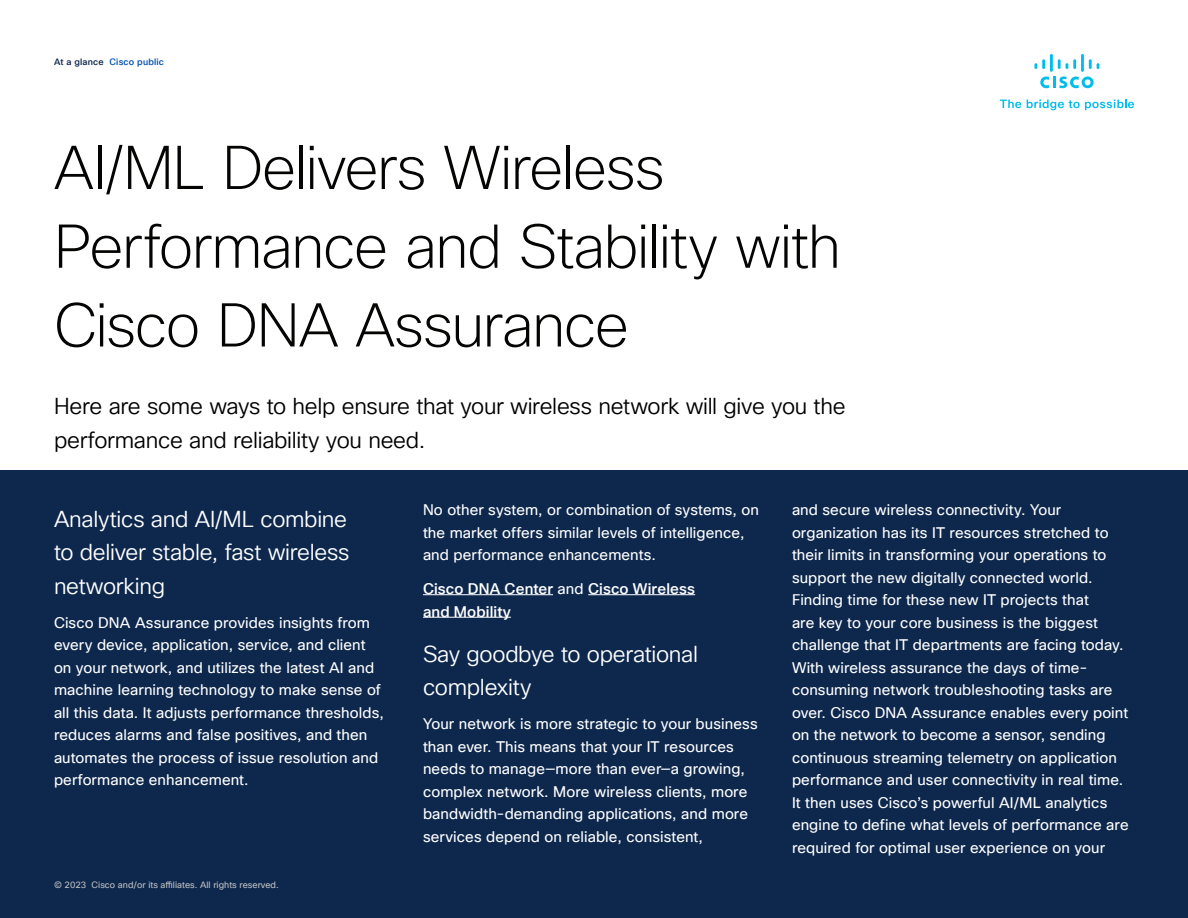
<style>
.page{position:relative;width:1188px;height:918px;background:#fff}
.page>*{position:absolute;margin:0;border:0;box-sizing:border-box;transform-origin:0 0}
.Title_Headline{font:200 60px/78.8px "Cisco Sans TT";letter-spacing:-.02em;color:#040503}
.Body_Title_Black{font:22.5px/33.8px "Cisco Sans TT Light";letter-spacing:-.015em;color:#000}
.Body_Title{font:22.5px/33.8px "Cisco Sans TT Light";letter-spacing:-.015em;color:#fff;text-align:justify}
.Body_White{font:15px/22.5px "Cisco Sans TT";letter-spacing:.005em;color:#fff}
.Body_White-2{font:500 15px/22.5px "Cisco Sans TT";letter-spacing:.005em;color:#fff}
.t1{font:9px "Cisco Sans TT";color:#c1c1c1}
.t2{font:500 9px "Cisco Sans TT";letter-spacing:.02em;color:#0051af}
.s1{color:#0d274d}
.s2{font-weight:400}
</style>
<div class="page">
<svg style="left:1000px;top:100px;width:21px;height:8px"></svg>
<svg style="left:1027px;top:100px;width:107px;height:10px"></svg>
<svg style="left:1040px;top:77px;width:54px;height:11px"></svg>
<svg style="left:1089px;top:59px;width:10px;height:10px"></svg>
<hr style="left:1081px;top:54px;width:3px;height:18px;background:#01bcec">
<svg style="left:1058px;top:59px;width:18px;height:10px"></svg>
<hr style="left:1050px;top:54px;width:3px;height:18px;background:#01bcec">
<svg style="left:1034px;top:59px;width:11px;height:10px"></svg>
<div style="left:0;top:470px;width:1188px;height:448px;background:#0d274d"></div>
<hr style="left:423px;top:594px;width:130px;height:1px;background:#fff">
<hr style="left:588px;top:594px;width:107px;height:1px;background:#fff">
<hr style="left:423px;top:617px;width:88px;height:1px;background:#fff">
<p class="t2" style="left:54px;top:56px;width:112px"><span class="s1">At a glance</span> Cisco public</p>
<p class="Title_Headline" style="left:54px;top:130px;width:788px">AI/ML Delivers Wireless<br>Performance and Stability with<br>Cisco DNA Assurance</p>
<p class="Body_Title_Black" style="left:54px;top:390px;width:793px">Here are some ways to help ensure that your wireless network will give you the performance and reliability you need.</p>
<p class="Body_Title" style="left:54px;top:502px;width:297px">Analytics and AI/ML combine to deliver stable, fast wireless networking</p>
<p class="Body_White" style="left:54px;top:612px;width:331px">Cisco DNA Assurance provides insights from every device, application, service, and client on your network, and utilizes the latest AI and machine learning technology to make sense of all this data. It adjusts performance thresholds, reduces alarms and false positives, and then automates the process of issue resolution and performance enhancement.</p>
<p class="t1" style="left:54px;top:879px;width:226px">© 2023 Cisco and/or its affiliates. All rights reserved.</p>
<p class="Body_White" style="left:423px;top:499px;width:338px">No other system, or combination of systems, on the market offers similar levels of intelligence, and performance enhancements.</p>
<p class="Body_White-2" style="left:423px;top:578px;width:274px">Cisco DNA Center <span class="s2">and</span> Cisco Wireless and Mobility</p>
<p class="Body_Title" style="left:423px;top:637px;width:277px">Say goodbye to operational complexity</p>
<p class="Body_White" style="left:423px;top:713px;width:336px">Your network is more strategic to your business than ever. This means that your IT resources needs to manage—more than ever—a growing, complex network. More wireless clients, more bandwidth-demanding applications, and more services depend on reliable, consistent,</p>
<p class="Body_White" style="left:792px;top:499px;width:338px">and secure wireless connectivity. Your organization has its IT resources stretched to their limits in transforming your operations to support the new digitally connected world.<br>Finding time for these new IT projects that<br>are key to your core business is the biggest challenge that IT departments are facing today.<br>With wireless assurance the days of time&shy;consuming network troubleshooting tasks are over. Cisco DNA Assurance enables every point on the network to become a sensor, sending continuous streaming telemetry on application performance and user connectivity in real time.<br>It then uses Cisco’s powerful AI/ML analytics engine to define what levels of performance are required for optimal user experience on your</p>
</div>
